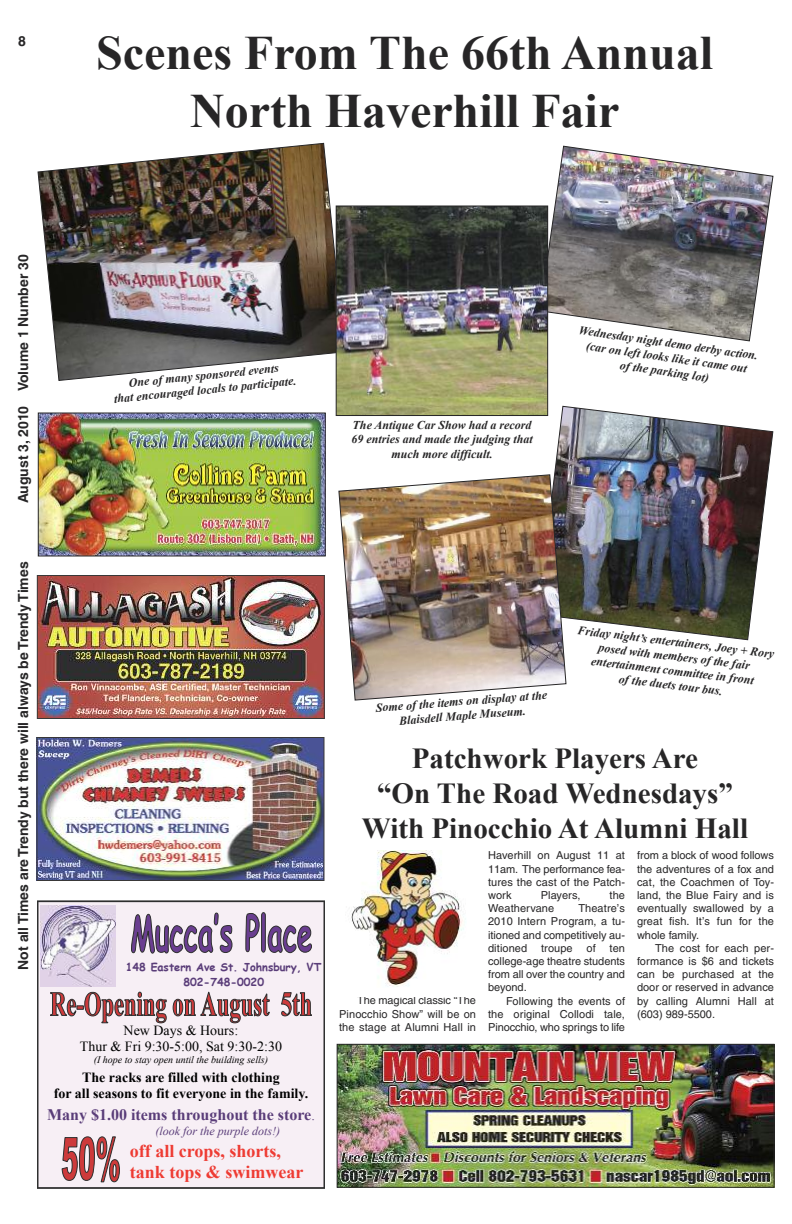
<style>
.page{position:relative;width:792px;height:1224px;background:#fff}
.page>*{position:absolute;margin:0;border:0;box-sizing:border-box;transform-origin:0 0}
.t1{font:700 48px/57.6px "Times New Roman";color:#272627;text-align:center}
.t2{font:700 29px/34.8px "Times New Roman";color:#272627;text-align:center}
.t3{font:18px/20.7px "Times New Roman PS Bold MT+YQYKJH";color:#ee3b33}
.t4{font:16px "Times New Roman PS Bold MT+YQYKJH";color:#5a3d79}
.t5{font:700 14px "Helvetica";color:#272627}
.t6{font:14px/16.1px "Times New Roman PS Bold MT+YQYKJH";color:#000;text-align:center}
.t7{font:14px/16.1px "Times New Roman PSMT+GITYIN";color:#000;text-align:center}
.t8{font:italic 700 12px/14.4px "Times New Roman";color:#272627;text-align:center}
.t9{font:12px "Times New Roman PS Italic MT+BYIOFR";color:#5a3d79}
.t10{font:11px/13.2px "Helvetica";color:#272627;text-align:justify}
.t11{font:11px/15.4px "Comic Sans MS Bold+NTOBCO";color:#5a3d79;text-align:center}
.t12{font:10px "Times New Roman PS Italic MT+BYIOFR";color:#000}
.s1{font-family:"Times New Roman PSMT+GITYIN";font-size:14px}
</style>
<div class="page">
<img style="left:548px;top:405px;width:226px;height:236px">
<img style="left:539px;top:145px;width:235px;height:197px">
<img style="left:38px;top:739px;width:284px;height:140px">
<div style="left:36px;top:737px;width:288px;height:144px;border:1px solid #393838"></div>
<img style="left:40px;top:415px;width:284px;height:139px">
<div style="left:38px;top:413px;width:288px;height:143px;border:1px solid #272627"></div>
<img style="left:39px;top:577px;width:284px;height:140px">
<div style="left:37px;top:575px;width:288px;height:144px;border:1px solid #393838"></div>
<img style="left:339px;top:1046px;width:434px;height:140px">
<div style="left:337px;top:1044px;width:438px;height:144px;border:1px solid #272627"></div>
<svg style="left:37px;top:901px;width:288px;height:288px;fill:#f7eff5"></svg>
<svg style="left:62px;top:1137px;width:58px;height:45px"></svg>
<svg style="left:50px;top:992px;width:116px;height:31px"></svg>
<svg style="left:173px;top:992px;width:97px;height:31px"></svg>
<svg style="left:281px;top:992px;width:31px;height:24px"></svg>
<img style="left:37px;top:142px;width:309px;height:240px">
<img style="left:338px;top:208px;width:208px;height:206px">
<div style="left:336px;top:206px;width:212px;height:210px;border:1px solid #272627"></div>
<img style="left:338px;top:474px;width:229px;height:227px">
<img style="left:351px;top:851px;width:113px;height:136px">
<p class="t5" style="left:18px;top:36px;width:9px">8</p>
<h1 class="t1" style="left:96px;top:24px;width:619px">scenes From The 66th Annual<br>North haverhill Fair</h1>
<p class="t5" style="left:18px;top:503px;width:251px;rotate:-90deg">August 3, 2010 Volume 1 Number 30</p>
<p class="t8" style="left:112px;top:378px;width:184px;rotate:-6deg">One of many sponsored events<br>that encouraged locals to participate.</p>
<p class="t8" style="left:351px;top:418px;width:183px">The Antique Car Show had a record<br>69 entries and made the judging that much more difficult.</p>
<p class="t8" style="left:580px;top:323px;width:182px;rotate:8deg">Wednesday night demo derby action. (car on left looks like it came out<br>of the parking lot)</p>
<p class="t5" style="left:18px;top:970px;width:410px;rotate:-90deg">Not all Times are Trendy but there will always be Trendy Times</p>
<p class="t11" style="left:126px;top:958px;width:197px">148 Eastern Ave St. Johnsbury, VT<br>802-748-0020</p>
<p class="t7" style="left:80px;top:1022px;width:204px">New Days &amp; Hours:<br>Thur &amp; Fri 9:30-5:00, Sat 9:30-2:30</p>
<p class="t12" style="left:94px;top:1055px;width:176px">(I hope to stay open until the building sells)</p>
<p class="t6" style="left:54px;top:1069px;width:256px">The racks are filled with clothing<br>for all seasons to fit everyone in the family.</p>
<h3 class="t4" style="left:47px;top:1106px;width:269px">Many $1.00 items throughout the store<span class="s1">.</span></h3>
<p class="t9" style="left:156px;top:1124px;width:126px">(look for the purple dots!)</p>
<h3 class="t3" style="left:130px;top:1141px;width:175px">off all crops, shorts, tank tops &amp; swimwear</h3>
<p class="t8" style="left:375px;top:700px;width:173px;rotate:-4deg">Some of the items on display at the<br>BlaisdellMaple Museum.</p>
<p class="t8" style="left:579px;top:623px;width:199px;rotate:7deg">Friday night’s entertainers, Joey + Rory</p>
<p class="t8" style="left:600px;top:640px;width:154px;rotate:7deg">posed with members of the fair</p>
<p class="t8" style="left:592px;top:653px;width:165px;rotate:7deg">entertainment committee in front</p>
<p class="t8" style="left:620px;top:671px;width:47px;rotate:7deg">of the du</p>
<p class="t8" style="left:664px;top:677px;width:62px;rotate:7deg">ets tour bus.</p>
<h2 class="t2" style="left:362px;top:741px;width:388px">Patchwork Players Are<br>“on The road Wednesdays”<br>With Pinocchio At Alumni hall</h2>
<p class="t10" style="left:339px;top:995px;width:138px;text-indent:18px">The magical classic “The Pinocchio Show” will be on the stage at Alumni Hall in</p>
<p class="t10" style="left:488px;top:850px;width:138px">Haverhill on August 11 at 11am. The performance fea&shy;tures the cast of the Patch&shy;work</p>
<p class="t10" style="left:541px;top:890px;width:41px">Players,</p>
<p class="t10" style="left:610px;top:890px;width:17px">the</p>
<p class="t10" style="left:488px;top:903px;width:68px">Weathervane</p>
<p class="t10" style="left:488px;top:903px;width:138px;text-indent:90px">Theatre’s 2010 Intern Program, a tu&shy;itioned and competitively au&shy;ditioned</p>
<p class="t10" style="left:541px;top:942px;width:33px">troupe</p>
<p class="t10" style="left:587px;top:942px;width:11px">of</p>
<p class="t10" style="left:488px;top:942px;width:138px;text-indent:121px">ten college-age theatre students from all over the country and beyond.</p>
<p class="t10" style="left:488px;top:995px;width:138px;text-indent:18px">Following the events of the original Collodi tale, Pinocchio, who springs to life</p>
<p class="t10" style="left:637px;top:850px;width:138px">from a block of wood follows the adventures of a fox and cat, the Coachmen of Toy&shy;land, the Blue Fairy and is eventually swallowed by a great fish. It’s fun for the whole family.</p>
<p class="t10" style="left:637px;top:942px;width:138px;text-indent:18px">The cost for each per&shy;formance is $6 and tickets can be purchased at the door or reserved in advance by calling Alumni Hall at (603) 989-5500.</p>
</div>
